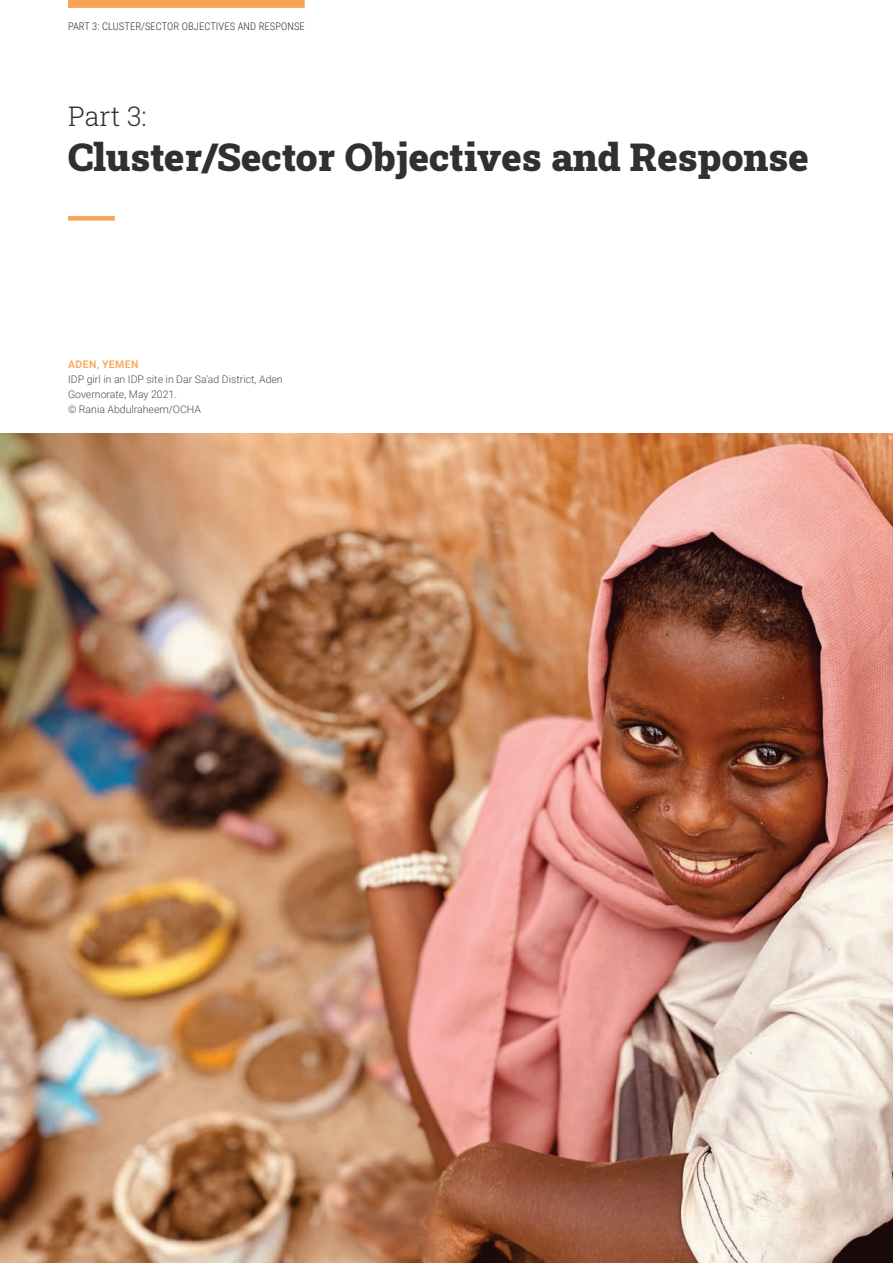
<style>
.page{position:relative;width:893px;height:1263px;background:#fff}
.page>*{position:absolute;margin:0;border:0;box-sizing:border-box;transform-origin:0 0}
.t1{font:39px "Roboto Slab";color:#312f30}
.t2{font:300 27px "Roboto Slab";color:#312f30}
.t3{font:300 10.5px/15px "Roboto";color:#4a4b4c}
.t4{font:300 10.5px "Roboto Condensed";letter-spacing:.01em;color:#312f30}
.t5{font:700 10.5px "Roboto";letter-spacing:.035em;color:#faab64}
</style>
<div class="page">
<div style="left:68px;top:0;width:237px;height:8px;background:#f8a355"></div>
<img style="left:0;top:434px;width:893px;height:829px">
<div style="left:68px;top:216px;width:47px;height:5px;background:#f8a355"></div>
<p class="t4" style="left:68px;top:19px;width:238px">PART 3: CLUSTER/SECTOR OBJECTIVES AND RESPONSE</p>
<h2 class="t2" style="left:68px;top:98px;width:80px">Part 3:</h2>
<h1 class="t1" style="left:68px;top:130px;width:742px">Cluster/Sector Objectives and Response</h1>
<p class="t5" style="left:68px;top:356px;width:72px">ADEN, YEMEN</p>
<p class="t3" style="left:68px;top:371px;width:216px">IDP girl in an IDP site in Dar Sa'ad District, Aden<br>Governorate, May 2021.<br>© Rania Abdulraheem/OCHA</p>
</div>
